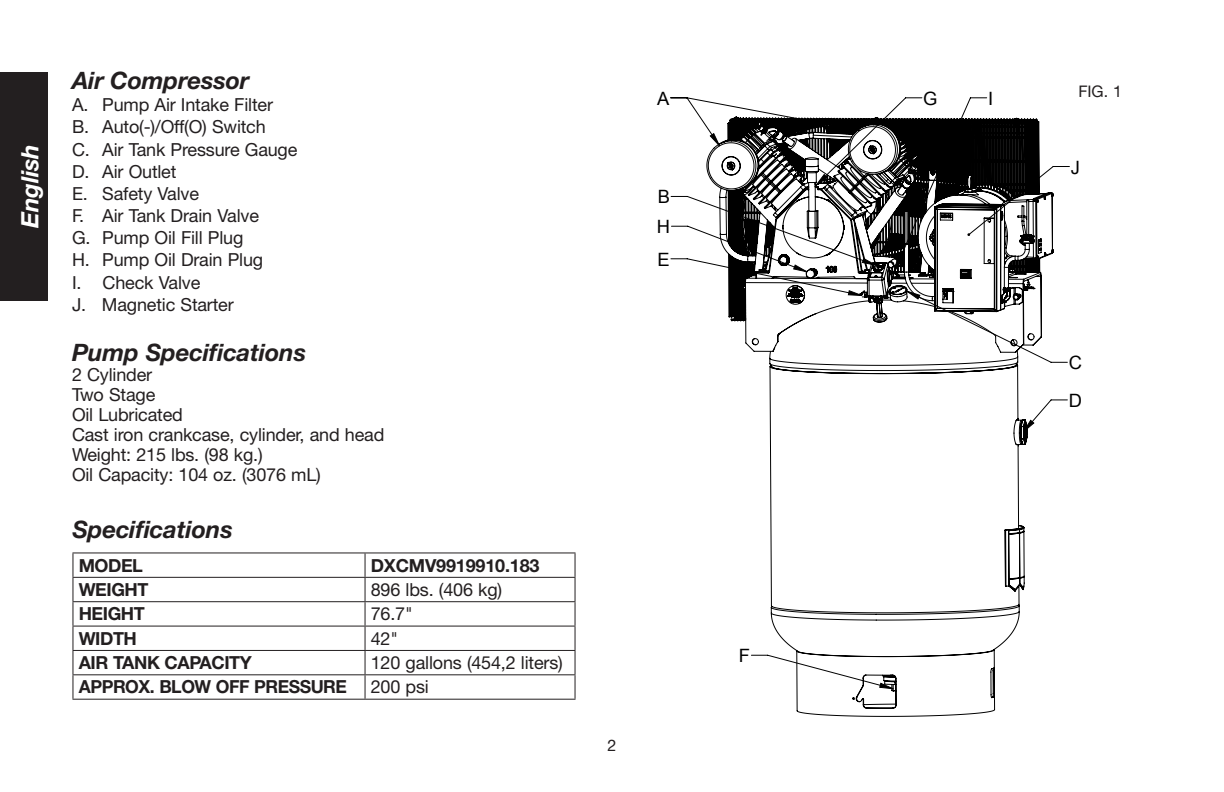
<style>
.page{position:relative;width:1224px;height:792px;background:#fff}
.page>*{position:absolute;margin:0;border:0;box-sizing:border-box;transform-origin:0 0}
.t1{font:italic 700 24px "Helvetica Neue LT Std";letter-spacing:-.005em;color:#231f20}
.t2{font:italic 700 24px "Helvetica Neue LT Std";color:#fff}
.t3{font:18.4px/37.8px "Arial";color:#000}
.t4{font:18px/22.2px "Helvetica Neue LT Std";letter-spacing:-.01em;color:#231f20}
.t5{font:700 18px "Helvetica Neue LT Std";letter-spacing:-.025em;color:#231f20}
.t6{font:16px "Helvetica Neue LT Std";color:#231f20}
</style>
<div class="page">
<div style="left:0;top:72px;width:48px;height:228px;background:#231f20"></div>
<hr style="left:72px;top:552px;width:293px;height:1px;background:#231f20">
<hr style="left:365px;top:552px;width:211px;height:1px;background:#231f20">
<hr style="left:72px;top:577px;width:293px;height:1px;background:#231f20">
<hr style="left:365px;top:577px;width:211px;height:1px;background:#231f20">
<hr style="left:72px;top:601px;width:293px;height:1px;background:#231f20">
<hr style="left:365px;top:601px;width:211px;height:1px;background:#231f20">
<hr style="left:72px;top:626px;width:293px;height:1px;background:#231f20">
<hr style="left:365px;top:626px;width:211px;height:1px;background:#231f20">
<hr style="left:72px;top:650px;width:293px;height:1px;background:#231f20">
<hr style="left:365px;top:650px;width:211px;height:1px;background:#231f20">
<hr style="left:72px;top:674px;width:293px;height:1px;background:#231f20">
<svg style="left:72px;top:553px;width:1px;height:146px"></svg>
<hr style="left:365px;top:674px;width:211px;height:1px;background:#231f20">
<svg style="left:365px;top:553px;width:1px;height:146px"></svg>
<svg style="left:575px;top:553px;width:1px;height:146px"></svg>
<hr style="left:72px;top:699px;width:293px;height:1px;background:#231f20">
<hr style="left:365px;top:699px;width:211px;height:1px;background:#231f20">
<svg style="left:707px;top:117px;width:347px;height:600px"></svg>
<h1 class="t2" style="left:15px;top:228px;width:85px;rotate:-90deg">English</h1>
<h1 class="t1" style="left:72px;top:66px;width:179px">Air Compressor</h1>
<p class="t4" style="left:72px;top:94px;width:227px">A. Pump Air Intake Filter<br>B. Auto(-)/Off(O) Switch<br>C. Air Tank Pressure Gauge<br>D. Air Outlet<br>E. Safety Valve<br>F. Air Tank Drain Valve<br>G. Pump Oil Fill Plug<br>H. Pump Oil Drain Plug<br>I. Check Valve<br>J. Magnetic Starter</p>
<h1 class="t1" style="left:72px;top:338px;width:236px">Pump Specifications</h1>
<p class="t4" style="left:72px;top:364px;width:314px;line-height:20px">2 Cylinder<br>Two Stage<br>Oil Lubricated<br>Cast iron crankcase, cylinder, and head<br>Weight: 215 lbs. (98 kg.)<br>Oil Capacity: 104 oz. (3076 mL)</p>
<h1 class="t1" style="left:72px;top:515px;width:162px">Specifications</h1>
<p class="t5" style="left:79px;top:554px;width:66px">MODEL</p>
<p class="t5" style="left:371px;top:554px;width:170px">DXCMV9919910.183</p>
<p class="t5" style="left:79px;top:578px;width:71px">WEIGHT</p>
<p class="t4" style="left:371px;top:578px;width:133px">896 lbs. (406 kg)</p>
<p class="t5" style="left:79px;top:603px;width:68px">HEIGHT</p>
<p class="t4" style="left:371px;top:603px;width:43px">76.7"</p>
<p class="t5" style="left:79px;top:627px;width:60px">WIDTH</p>
<p class="t4" style="left:371px;top:627px;width:29px">42"</p>
<p class="t5" style="left:79px;top:652px;width:175px">AIR TANK CAPACITY</p>
<p class="t4" style="left:371px;top:651px;width:194px">120 gallons (454,2 liters)</p>
<p class="t5" style="left:79px;top:676px;width:270px">APPROX. BLOW OFF PRESSURE</p>
<p class="t4" style="left:371px;top:676px;width:60px">200 psi</p>
<p class="t3" style="left:657px;top:80px;width:14px">A</p>
<p class="t3" style="left:923px;top:80px;width:16px">G</p>
<p class="t3" style="left:658px;top:178px;width:14px">B</p>
<p class="t3" style="left:657px;top:208px;width:15px">H</p>
<p class="t3" style="left:657px;top:241px;width:14px">E</p>
<p class="t6" style="left:608px;top:736px;width:10px">2</p>
<p class="t3" style="left:739px;top:637px;width:13px">F</p>
<p class="t3" style="left:988px;top:80px;width:7px">I</p>
<p class="t6" style="left:1078px;top:81px;width:45px">FIG. 1</p>
<p class="t3" style="left:1071px;top:148px;width:11px">J</p>
<p class="t3" style="left:1069px;top:344px;width:15px">C<br>D</p>
</div>
